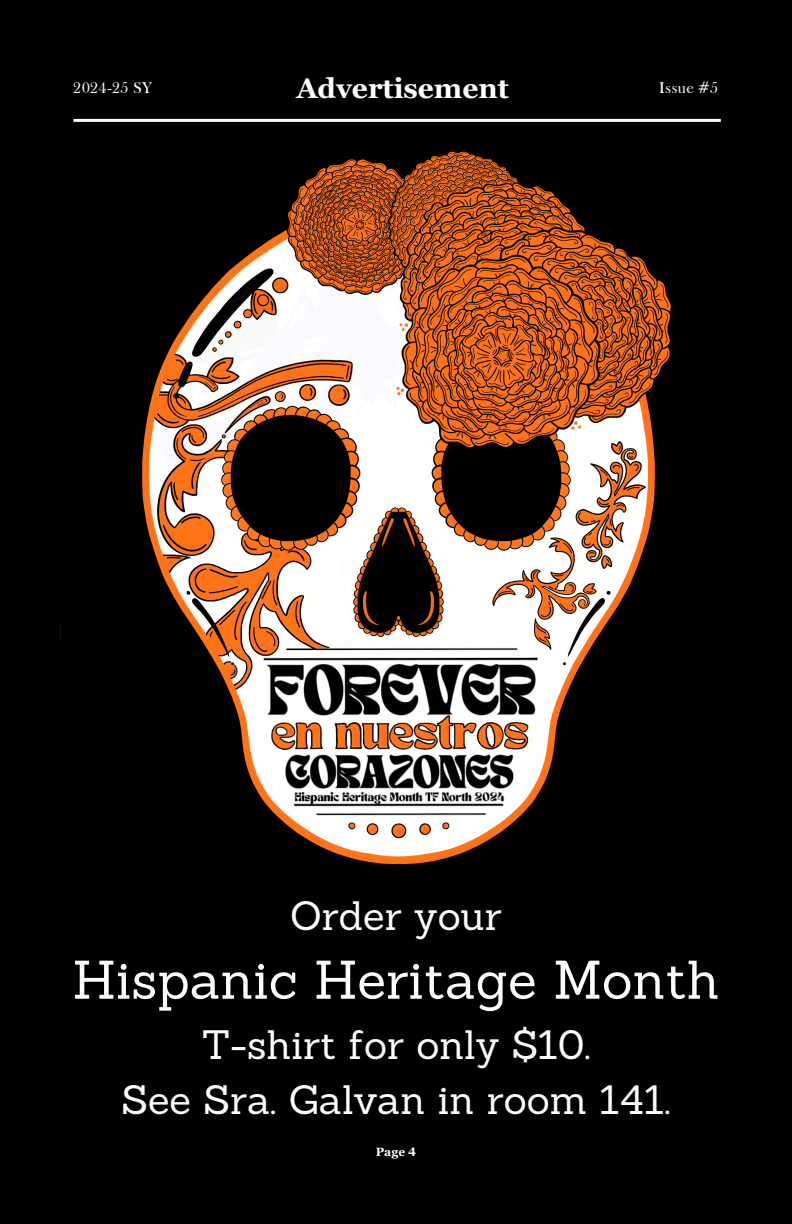
<style>
.page{position:relative;width:792px;height:1224px;background:#000}
.page>*{position:absolute;margin:0;border:0;box-sizing:border-box;transform-origin:0 0}
.t1{font:53px "Sanchez";color:#fffdfb}
.t2{font:40px/55.5px "Sanchez";color:#fffdfb;text-align:center}
.t3{font:700 28px "Georgia Pro";color:#fffdfb}
.t4{font:16px "Frys Baskerville BT";color:#fffdfb}
.t5{font:700 12px "Georgia Pro";color:#fffdfb}
</style>
<div class="page">
<hr style="left:73px;top:119px;width:648px;height:3px;background:#fffdfb">
<img style="left:60px;top:151px;width:611px;height:714px">
<p class="t4" style="left:73px;top:78px;width:80px">2024-25 SY</p>
<h3 class="t3" style="left:296px;top:72px;width:214px">Advertisement</h3>
<p class="t4" style="left:659px;top:78px;width:61px">Issue #5</p>
<p class="t2" style="left:290px;top:887px;width:213px">Order your</p>
<p class="t1" style="left:72px;top:946px;width:649px">Hispanic Heritage Month</p>
<p class="t2" style="left:121px;top:1016px;width:551px">T-shirt for only $10.<br>See Sra. Galvan in room 141.</p>
<h1 class="t5" style="left:376px;top:1145px;width:42px">Page 4</h1>
</div>
